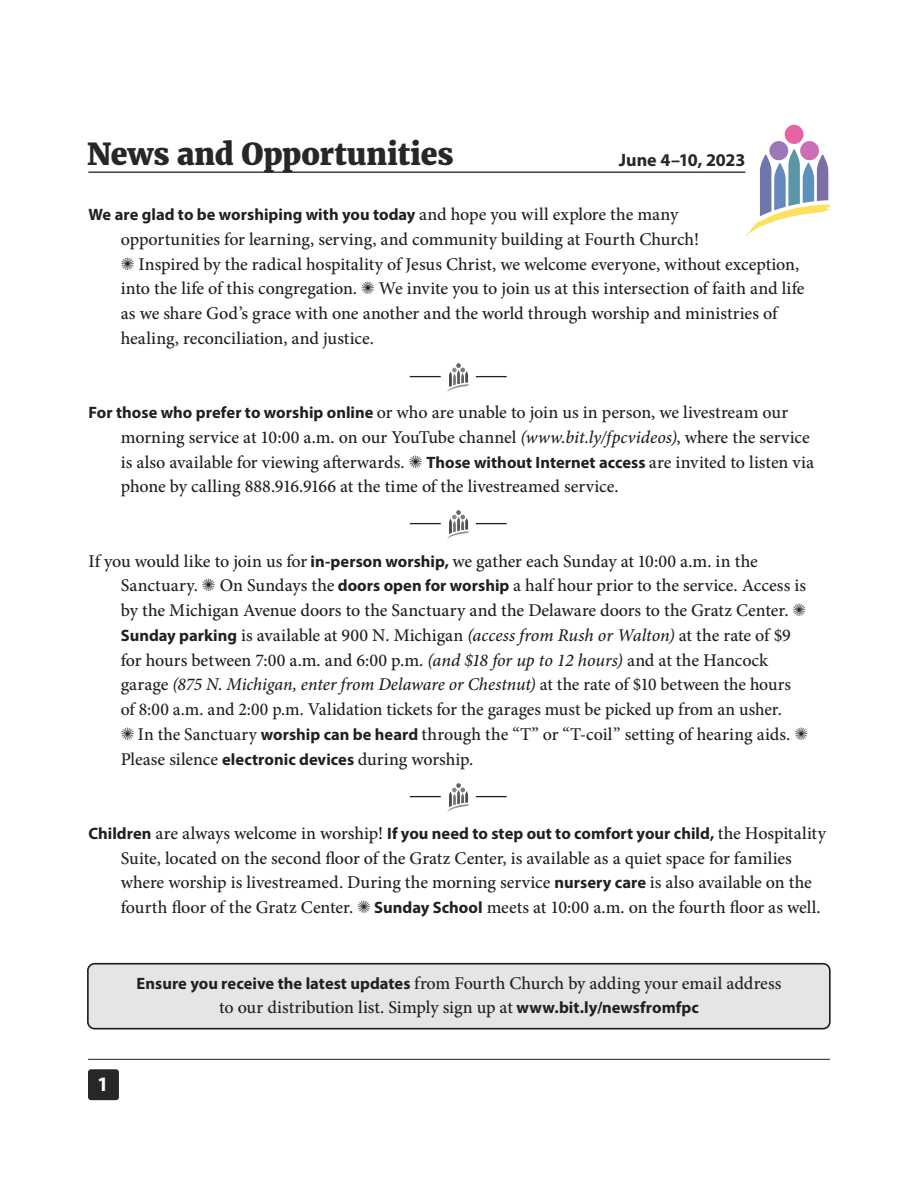
<style>
.page{position:relative;width:918px;height:1188px;background:#fff}
.page>*{position:absolute;margin:0;border:0;box-sizing:border-box;transform-origin:0 0}
.t1{font:800 30px "Merriweather";letter-spacing:-.005em;color:#272728}
.t2{font:700 20.7px "Myriad Pro";color:#fff}
.t3{font:500 18px/24.8px "Minion Pro";color:#231f20}
.t4{font:700 18px "Myriad Pro";letter-spacing:-.01em;color:#272728}
.t5{font:700 16.5px "Myriad Pro";color:#231f20}
.s1{font-family:"Minion Pro";font-weight:500;font-size:18px}
.s2{font-family:"Myriad Pro";font-weight:700;font-size:16.5px}
.s3{font-style:italic}
.s4{color:#272728}
</style>
<div class="page">
<svg style="left:769px;top:141px;width:19px;height:19px"></svg>
<svg style="left:800px;top:141px;width:19px;height:19px"></svg>
<svg style="left:785px;top:125px;width:19px;height:19px"></svg>
<svg style="left:745px;top:149px;width:85px;height:87px"></svg>
<hr style="left:88px;top:172px;width:657px;height:1px;background:#231f20">
<svg style="left:447px;top:783px;width:23px;height:29px"></svg>
<hr style="left:476px;top:796px;width:31px;height:1px;background:#231f20">
<hr style="left:410px;top:796px;width:31px;height:1px;background:#231f20">
<svg style="left:447px;top:363px;width:23px;height:29px"></svg>
<hr style="left:476px;top:376px;width:31px;height:1px;background:#231f20">
<hr style="left:410px;top:376px;width:31px;height:1px;background:#231f20">
<div style="left:88px;top:964px;width:742px;height:65px;background:#e4e5e7;border-radius:7px"></div>
<div style="left:87px;top:963px;width:744px;height:67px;border:2px solid #231f20;border-radius:7px"></div>
<svg style="left:447px;top:510px;width:23px;height:29px"></svg>
<hr style="left:476px;top:523px;width:31px;height:1px;background:#231f20">
<hr style="left:410px;top:523px;width:31px;height:1px;background:#231f20">
<div style="left:88px;top:1069px;width:31px;height:31px;background:#272728;border-radius:3px"></div>
<hr style="left:88px;top:1059px;width:742px;height:1px;background:#231f20">
<p class="t1" style="left:87px;top:135px;width:368px">News and Opportunities</p>
<p class="t4" style="left:619px;top:148px;width:128px">June 4–10, 2023</p>
<p class="t5" style="left:88px;top:204px;width:591px">We are glad to be worshiping with you today <span class="s1">and hope you will explore the many</span></p>
<p class="t3" style="left:121px;top:227px;width:685px">opportunities for learning, serving, and community building at Fourth Church!<br>✺ Inspired by the radical hospitality of Jesus Christ, we welcome everyone, without exception, into the life of this congregation. ✺ We invite you to join us at this intersection of faith and life</p>
<p class="t3" style="left:121px;top:301px;width:658px">as we share God’s grace with one another and the world through worship and ministries of healing, reconciliation, and justice.</p>
<p class="t3" style="left:121px;top:400px;width:695px;text-indent:-32px"><span class="s2">For those who prefer to worship online</span> or who are unable to join us in person, we livestream our morning service at 10:00 a.m. on our YouTube channel <span class="s3">(www.bit.ly/fpcvideos)</span>, where the service is also available for viewing afterwards. ✺ <span class="s2">Those without Internet access</span> are invited to listen via phone by calling 888.916.9166 at the time of the livestreamed service.</p>
<p class="t3" style="left:121px;top:549px;width:689px;text-indent:-32px">If you would like to join us for <span class="s2">in-person worship,</span> we gather each Sunday at 10:00 a.m. in the Sanctuary. ✺ On Sundays the <span class="s2">doors open for worship</span> a half hour prior to the service. Access is by the Michigan Avenue doors to the Sanctuary and the Delaware doors to the Gratz Center. <span class="s4">✺ </span><span class="s2">Sunday parking</span> is available at 900 N. Michigan <span class="s3">(access from Rush or Walton)</span> at the rate of $9 for hours between 7:00 a.m. and 6:00 p.m. <span class="s3">(and $18 for up to 12 hours)</span> and at the Hancock garage <span class="s3">(875 N. Michigan, enter from Delaware or Chestnut)</span> at the rate of $10 between the hours of 8:00 a.m. and 2:00 p.m. Validation tickets for the garages must be picked up from an usher.<br><span class="s4">✺</span> In the Sanctuary <span class="s2">worship can be heard</span> through the “T” or “T-coil” setting of hearing aids. <span class="s4">✺ </span>Please silence <span class="s2">electronic devices</span> during worship.</p>
<p class="t5" style="left:88px;top:823px;width:739px">Children <span class="s1">are always welcome in worship!</span> If you need to step out to comfort your child, <span class="s1">the Hospitality</span></p>
<p class="t3" style="left:121px;top:846px;width:701px">Suite, located on the second floor of the Gratz Center, is available as a quiet space for families where worship is livestreamed. During the morning service <span class="s2">nursery care</span> is also available on the fourth floor of the Gratz Center. <span class="s4">✺</span> <span class="s2">Sunday School</span> meets at 10:00 a.m. on the fourth floor as well.</p>
<p class="t2" style="left:97px;top:1070px;width:13px">1</p>
<p class="t3" style="left:137px;top:971px;width:646px"><span class="s2">Ensure you receive the latest updates</span> from Fourth Church by adding your email address</p>
<p class="t3" style="left:219px;top:995px;width:481px">to our distribution list. Simply sign up at <span class="s2">www.bit.ly/newsfromfpc</span></p>
</div>
